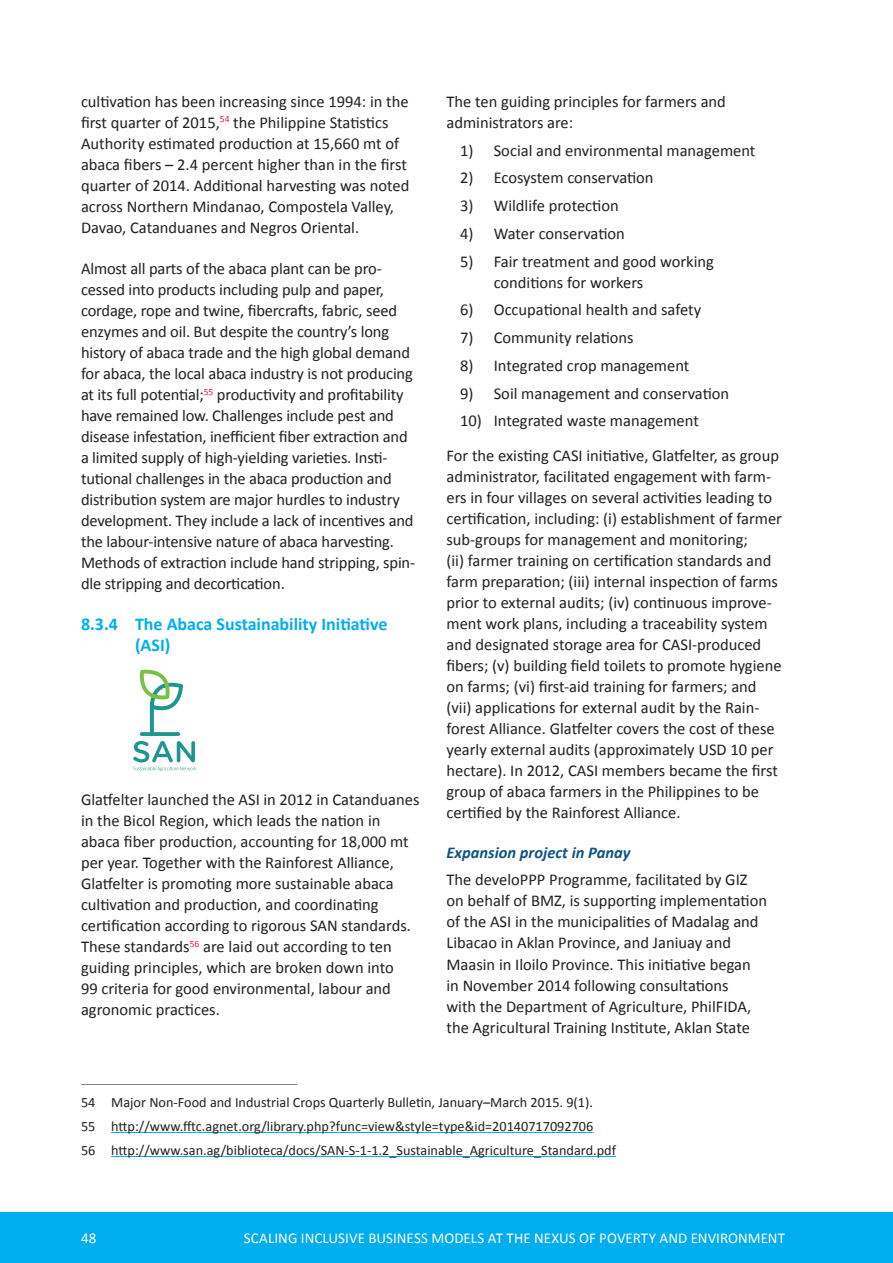
<style>
.page{position:relative;width:893px;height:1263px;background:#fff}
.page>*{position:absolute;margin:0;border:0;box-sizing:border-box;transform-origin:0 0}
.t1{font:700 18px/21px "Calibri";color:#00aeef}
.t2{font:16.5px/21px "Calibri";color:#231f20}
.t3{font:italic 700 16.5px "Calibri";color:#105382}
.t4{font:15px "Calibri";letter-spacing:.005em;color:#fff}
.t5{font:14.25px/24px "Calibri";color:#231f20}
</style>
<div class="page">
<div style="left:0;top:1212px;width:893px;height:51px;background:#00aeef"></div>
<hr style="left:81px;top:1084px;width:216px;height:1px;background:#808285">
<hr style="left:111px;top:1132px;width:482px;height:1px;background:#00aeef">
<hr style="left:111px;top:1156px;width:505px;height:1px;background:#00aeef">
<svg style="left:133px;top:741px;width:63px;height:30px"></svg>
<svg style="left:150px;top:703px;width:4px;height:32px"></svg>
<svg style="left:140px;top:732px;width:40px;height:4px"></svg>
<svg style="left:139px;top:670px;width:44px;height:41px"></svg>
<p class="t2" style="left:81px;top:90px;width:330px">cultivation has been increasing since 1994: in the first quarter of 2015,<sup>54</sup> the Philippine Statistics Authority estimated production at 15,660 mt of abaca fibers – 2.4 percent higher than in the first quarter of 2014. Additional harvesting was noted across Northern Mindanao, Compostela Valley, Davao, Catanduanes and Negros Oriental.</p>
<p class="t2" style="left:81px;top:257px;width:336px">Almost all parts of the abaca plant can be pro&shy;cessed into products including pulp and paper, cordage, rope and twine, fibercrafts, fabric, seed enzymes and oil. But despite the country’s long history of abaca trade and the high global demand for abaca, the local abaca industry is not producing at its full potential;<sup>55</sup> productivity and profitability have remained low. Challenges include pest and disease infestation, inefficient fiber extraction and a limited supply of high-yielding varieties. Insti&shy;tutional challenges in the abaca production and distribution system are major hurdles to industry development. They include a lack of incentives and the labour-intensive nature of abaca harvesting.<br>Methods of extraction include hand stripping, spin&shy;dle stripping and decortication.</p>
<p class="t1" style="left:135px;top:613px;width:254px;text-indent:-54px">8.3.4 The Abaca Sustainability Initiative (ASI)</p>
<p class="t2" style="left:81px;top:788px;width:340px">Glatfelter launched the ASI in 2012 in Catanduanes in the Bicol Region, which leads the nation in abaca fiber production, accounting for 18,000 mt per year. Together with the Rainforest Alliance, Glatfelter is promoting more sustainable abaca cultivation and production, and coordinating certification according to rigorous SAN standards.<br>These standards<sup>56</sup> are laid out according to ten guiding principles, which are broken down into<br>99 criteria for good environmental, labour and agronomic practices.</p>
<p class="t2" style="left:446px;top:90px;width:281px">The ten guiding principles for farmers and administrators are:</p>
<p class="t2" style="left:460px;top:139px;width:297px">1) Social and environmental management</p>
<p class="t2" style="left:460px;top:167px;width:195px">2) Ecosystem conservation</p>
<p class="t2" style="left:460px;top:194px;width:160px">3) Wildlife protection</p>
<p class="t2" style="left:460px;top:222px;width:166px">4) Water conservation</p>
<p class="t2" style="left:494px;top:250px;width:222px;text-indent:-34px">5) Fair treatment and good working conditions for workers</p>
<p class="t2" style="left:460px;top:299px;width:243px">6) Occupational health and safety</p>
<p class="t2" style="left:460px;top:326px;width:175px">7) Community relations</p>
<p class="t2" style="left:460px;top:354px;width:231px">8) Integrated crop management</p>
<p class="t2" style="left:460px;top:382px;width:271px">9) Soil management and conservation</p>
<p class="t2" style="left:446px;top:403px;width:334px;line-height:34.5px;text-indent:14px">10) Integrated waste management<br>For the existing CASI initiative, Glatfelter, as group</p>
<p class="t2" style="left:446px;top:465px;width:337px">administrator, facilitated engagement with farm&shy;ers in four villages on several activities leading to certification, including: (i) establishment of farmer sub-groups for management and monitoring;<br>(ii) farmer training on certification standards and farm preparation; (iii) internal inspection of farms prior to external audits; (iv) continuous improve&shy;ment work plans, including a traceability system and designated storage area for CASI-produced fibers; (v) building field toilets to promote hygiene on farms; (vi) first-aid training for farmers; and (vii) applications for external audit by the Rain&shy;forest Alliance. Glatfelter covers the cost of these yearly external audits (approximately USD 10 per hectare). In 2012, CASI members became the first group of abaca farmers in the Philippines to be certified by the Rainforest Alliance.</p>
<p class="t3" style="left:446px;top:842px;width:186px">Expansion project in Panay</p>
<p class="t2" style="left:446px;top:869px;width:322px">The develoPPP Programme, facilitated by GIZ on behalf of BMZ, is supporting implementation of the ASI in the municipalities of Madalag and Libacao in Aklan Province, and Janiuay and Maasin in Iloilo Province. This initiative began in November 2014 following consultations<br>with the Department of Agriculture, PhilFIDA, the Agricultural Training Institute, Aklan State</p>
<p class="t5" style="left:81px;top:1089px;width:537px">54 Major Non-Food and Industrial Crops Quarterly Bulletin, January–March 2015. 9(1).<br>55 http://www.fftc.agnet.org/library.php?func=view&amp;style=type&amp;id=20140717092706<br>56 http://www.san.ag/biblioteca/docs/SAN-S-1-1.2_Sustainable_Agriculture_Standard.pdf</p>
<p class="t4" style="left:81px;top:1229px;width:17px">48</p>
<p class="t4" style="left:244px;top:1229px;width:543px">SCALING INCLUSIVE BUSINESS MODELS AT THE NEXUS OF POVERTY AND ENVIRONMENT</p>
</div>
